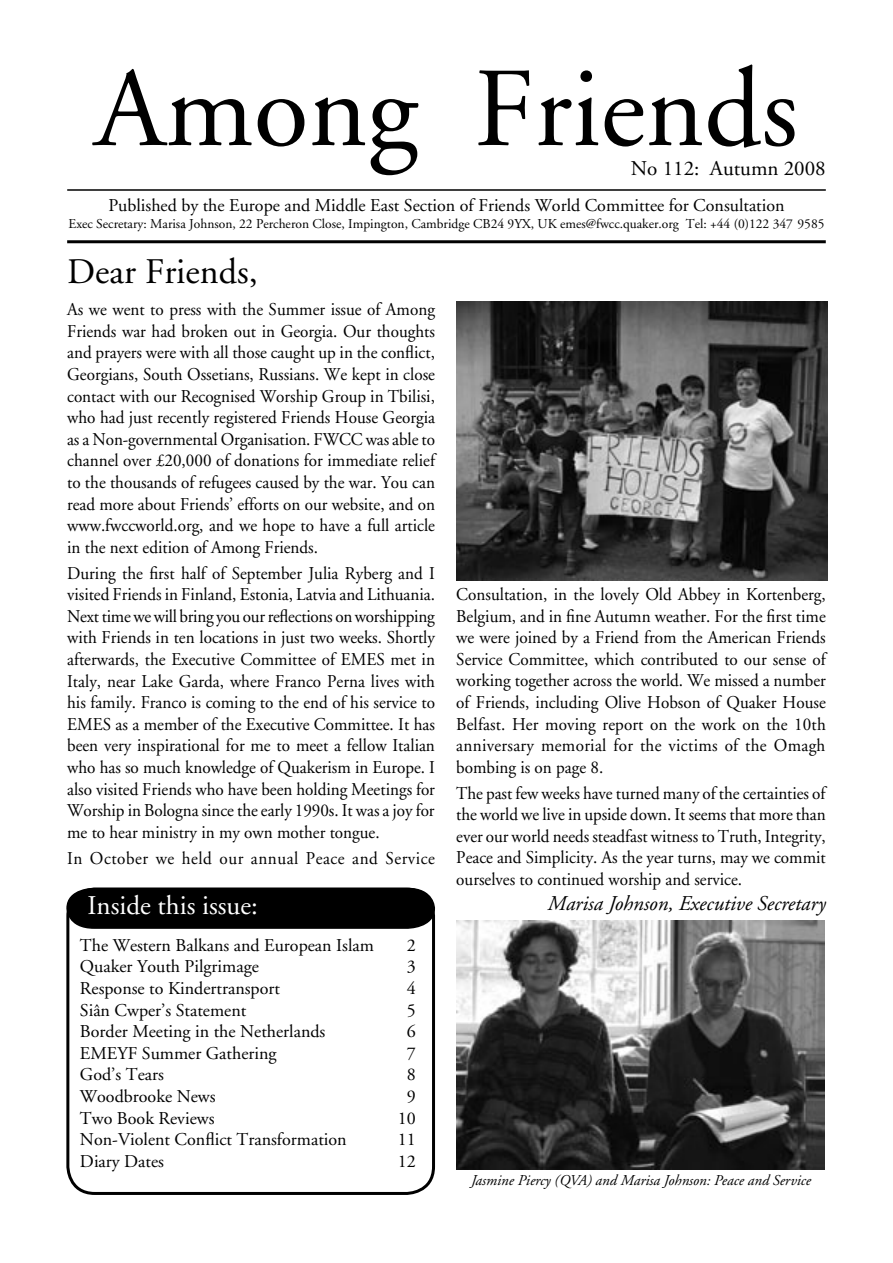
<style>
.page{position:relative;width:893px;height:1263px;background:#fff}
.page>*{position:absolute;margin:0;border:0;box-sizing:border-box;transform-origin:0 0}
.Among_Friends{font:112.5px "Adobe Garamond";color:#000}
.FWCC_Headline{font:36px "Adobe Garamond";color:#000}
.Body_Text_FWCC{font:27px "Adobe Garamond";color:#fff}
.FWCC_Signature{font:italic 21px "Adobe Garamond";color:#000}
.Body_Text_FWCC-2{font:21px "Adobe Garamond";color:#000}
.FWCC_Body_Text_para{font:18px/21.6px "Adobe Garamond";color:#000;text-align:justify;scale:.95 1}
.FWCC_Body_Text_para-2{font:18px "Adobe Garamond";color:#000}
.Body_Text_FWCC-3{font:18px "Adobe Garamond";color:#000}
.FWCC_Body_Text_para-3{font:18px "Adobe Garamond";letter-spacing:.03em;color:#000;scale:.95 1}
.FWCC_Body_Text_para-4{font:italic 15px "Adobe Garamond";color:#000}
.Body_Text_FWCC-4{font:13.5px "Adobe Garamond";color:#000}
</style>
<div class="page">
<hr style="left:67px;top:240px;width:759px;height:3px;background:#000">
<svg style="left:66px;top:887px;width:369px;height:306px"></svg>
<hr style="left:67px;top:189px;width:759px;height:2px;background:#000">
<img style="left:456px;top:921px;width:368px;height:248px">
<img style="left:456px;top:302px;width:371px;height:278px">
<p class="Among_Friends" style="left:95px;top:49px;width:704px">Among Friends</p>
<p class="Body_Text_FWCC-2" style="left:631px;top:157px;width:196px">No 112: Autumn 2008</p>
<p class="Body_Text_FWCC-3" style="left:108px;top:196px;width:678px">Published by the Europe and Middle East Section of Friends World Committee for Consultation</p>
<p class="Body_Text_FWCC-4" style="left:68px;top:216px;width:757px">Exec Secretary: Marisa Johnson, 22 Percheron Close, Impington, Cambridge CB24 9YX, UK emes@fwcc.quaker.org Tel: +44 (0)122 347 9585</p>
<p class="FWCC_Headline" style="left:67px;top:252px;width:192px">Dear Friends,</p>
<p class="FWCC_Body_Text_para" style="left:67px;top:299px;width:389px">As we went to press with the Summer issue of Among Friends war had broken out in Georgia. Our thoughts and prayers were with all those caught up in the conflict, Georgians, South Ossetians, Russians. We kept in close contact with our Recognised Worship Group in Tbilisi, who had just recently registered Friends House Georgia as a Non-governmental Organisation. FWCC was able to channel over £20,000 of donations for immediate relief to the thousands of refugees caused by the war. You can read more about Friends’ efforts on our website, and on www.fwccworld.org, and we hope to have a full article in the next edition of Among Friends.</p>
<p class="FWCC_Body_Text_para" style="left:67px;top:562px;width:389px">During the first half of September Julia Ryberg and I visited Friends in Finland, Estonia, Latvia and Lithuania.<br>Next time we will bring you our reflections on worshipping with Friends in ten locations in just two weeks. Shortly afterwards, the Executive Committee of EMES met in Italy, near Lake Garda, where Franco Perna lives with his family. Franco is coming to the end of his service to EMES as a member of the Executive Committee. It has been very inspirational for me to meet a fellow Italian who has so much knowledge of Quakerism in Europe. I also visited Friends who have been holding Meetings for Worship in Bologna since the early 1990s. It was a joy for me to hear ministry in my own mother tongue.</p>
<p class="FWCC_Body_Text_para-3" style="left:67px;top:848px;width:389px">In October we held our annual Peace and Service</p>
<p class="Body_Text_FWCC" style="left:87px;top:890px;width:172px">Inside this issue:</p>
<p class="FWCC_Body_Text_para-2" style="left:80px;top:935px;width:295px">The Western Balkans and European Islam</p>
<p class="FWCC_Body_Text_para-2" style="left:407px;top:935px;width:10px">2</p>
<p class="FWCC_Body_Text_para-2" style="left:80px;top:957px;width:180px">Quaker Youth Pilgrimage</p>
<p class="FWCC_Body_Text_para-2" style="left:407px;top:957px;width:10px">3</p>
<p class="FWCC_Body_Text_para-2" style="left:80px;top:979px;width:201px">Response to Kindertransport</p>
<p class="FWCC_Body_Text_para-2" style="left:407px;top:979px;width:10px">4</p>
<p class="FWCC_Body_Text_para-2" style="left:80px;top:1000px;width:168px">Siân Cwper’s Statement</p>
<p class="FWCC_Body_Text_para-2" style="left:407px;top:1000px;width:10px">5</p>
<p class="FWCC_Body_Text_para-2" style="left:80px;top:1022px;width:247px">Border Meeting in the Netherlands</p>
<p class="FWCC_Body_Text_para-2" style="left:407px;top:1022px;width:10px">6</p>
<p class="FWCC_Body_Text_para-2" style="left:80px;top:1043px;width:198px">EMEYF Summer Gathering</p>
<p class="FWCC_Body_Text_para-2" style="left:407px;top:1043px;width:10px">7</p>
<p class="FWCC_Body_Text_para-2" style="left:80px;top:1065px;width:85px">God’s Tears</p>
<p class="FWCC_Body_Text_para-2" style="left:407px;top:1065px;width:10px">8</p>
<p class="FWCC_Body_Text_para-2" style="left:80px;top:1087px;width:137px">Woodbrooke News</p>
<p class="FWCC_Body_Text_para-2" style="left:407px;top:1087px;width:10px">9</p>
<p class="FWCC_Body_Text_para-2" style="left:80px;top:1108px;width:136px">Two Book Reviews</p>
<p class="FWCC_Body_Text_para-2" style="left:398px;top:1108px;width:19px">10</p>
<p class="FWCC_Body_Text_para-2" style="left:80px;top:1130px;width:268px">Non-Violent Conflict Transformation</p>
<p class="FWCC_Body_Text_para-2" style="left:398px;top:1130px;width:19px">11</p>
<p class="FWCC_Body_Text_para-2" style="left:80px;top:1151px;width:86px">Diary Dates</p>
<p class="FWCC_Body_Text_para-2" style="left:398px;top:1151px;width:19px">12</p>
<p class="FWCC_Body_Text_para" style="left:456px;top:584px;width:390px">Consultation, in the lovely Old Abbey in Kortenberg, Belgium, and in fine Autumn weather. For the first time we were joined by a Friend from the American Friends Service Committee, which contributed to our sense of working together across the world. We missed a number of Friends, including Olive Hobson of Quaker House Belfast. Her moving report on the work on the 10th anniversary memorial for the victims of the Omagh bombing is on page 8.</p>
<p class="FWCC_Body_Text_para" style="left:456px;top:783px;width:390px">The past few weeks have turned many of the certainties of the world we live in upside down. It seems that more than ever our world needs steadfast witness to Truth, Integrity, Peace and Simplicity. As the year turns, may we commit ourselves to continued worship and service.</p>
<p class="FWCC_Signature" style="left:548px;top:892px;width:279px">Marisa Johnson, Executive Secretary</p>
<p class="FWCC_Body_Text_para-4" style="left:471px;top:1172px;width:342px">Jasmine Piercy (QVA) and Marisa Johnson: Peace and Service</p>
</div>
